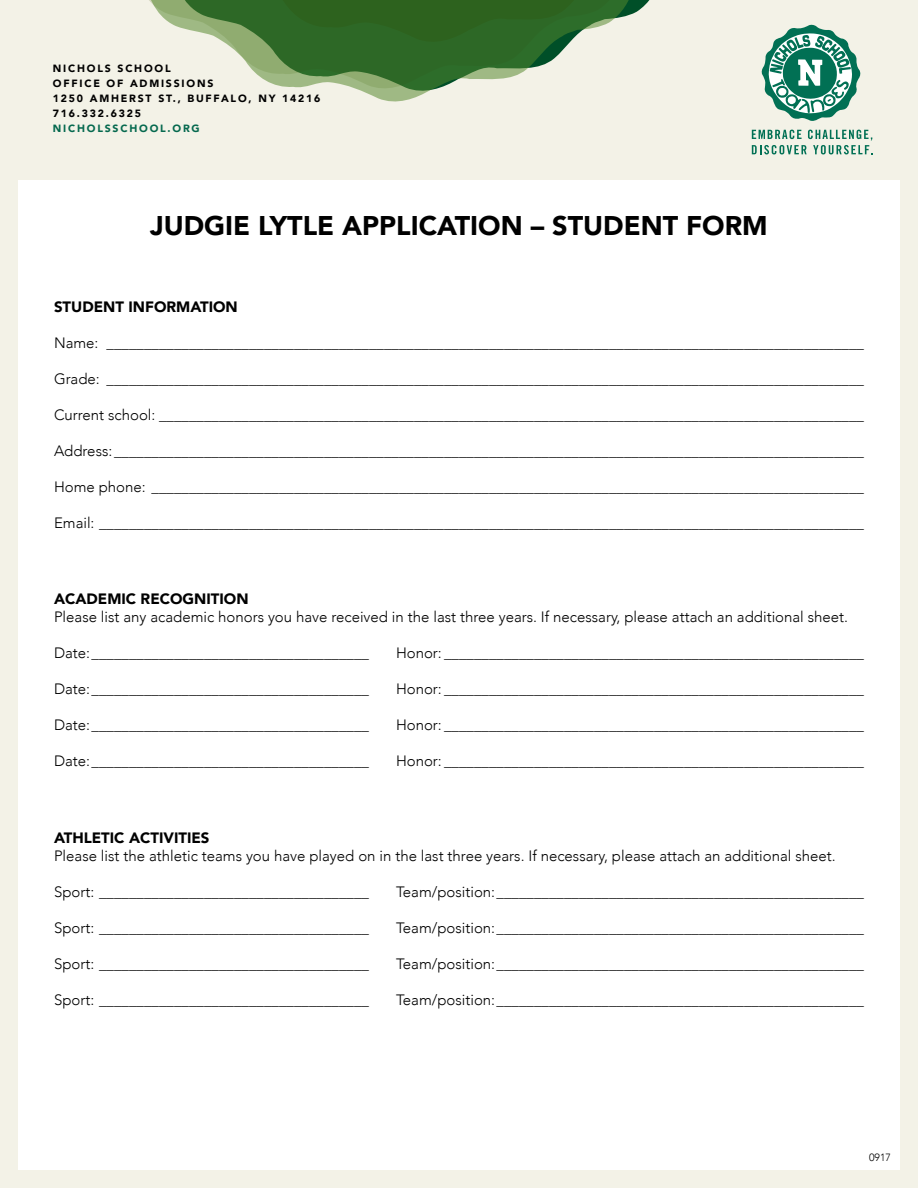
<style>
.page{position:relative;width:918px;height:1188px;background:#fff}
.page>*{position:absolute;margin:0;border:0;box-sizing:border-box;transform-origin:0 0}
.t1{font:900 27px "Avenir";color:#000}
.t2{font:300 15px "Avenir";color:#000}
.t3{font:900 15px "Avenir";color:#000}
.t4{font:900 10.5px/15px "Avenir";letter-spacing:.17em;color:#000}
.t5{font:900 10.5px "Avenir";letter-spacing:.17em;color:#05694e}
.t6{font:300 10.5px "Avenir";color:#000}
</style>
<div class="page">
<div style="left:0;top:0;width:918px;height:1188px;border:18px solid #f3f2e7"></div>
<div style="left:0;top:0;width:918px;height:179px;background:#f3f2e7"></div>
<svg style="left:149px;top:0;width:501px;height:101px"></svg>
<svg style="left:761px;top:25px;width:100px;height:96px"></svg>
<svg style="left:752px;top:130px;width:120px;height:24px"></svg>
<p class="t4" style="left:53px;top:60px;width:269px">NICHOLS SCHOOL<br>OFFICE OF ADMISSIONS<br>1250 AMHERST ST., BUFFALO, NY 14216<br>716.332.6325</p>
<p class="t5" style="left:53px;top:119px;width:148px">NICHOLSSCHOOL.ORG</p>
<h1 class="t1" style="left:150px;top:203px;width:619px">JUDGIE LYTLE APPLICATION – STUDENT FORM</h1>
<p class="t3" style="left:54px;top:294px;width:185px">STUDENT INFORMATION</p>
<p class="t2" style="left:54px;top:334px;width:811px">Name: _____________________________________________________________________________________________________</p>
<p class="t2" style="left:54px;top:370px;width:811px">Grade: _____________________________________________________________________________________________________</p>
<p class="t2" style="left:54px;top:406px;width:811px">Current school: ______________________________________________________________________________________________</p>
<p class="t2" style="left:54px;top:442px;width:811px">Address:____________________________________________________________________________________________________</p>
<p class="t2" style="left:54px;top:478px;width:811px">Home phone: _______________________________________________________________________________________________</p>
<p class="t2" style="left:54px;top:514px;width:811px">Email: ______________________________________________________________________________________________________</p>
<p class="t3" style="left:54px;top:586px;width:196px">ACADEMIC RECOGNITION</p>
<p class="t2" style="left:54px;top:608px;width:796px">Please list any academic honors you have received in the last three years. If necessary, please attach an additional sheet.</p>
<p class="t2" style="left:54px;top:644px;width:316px">Date:_____________________________________</p>
<p class="t2" style="left:396px;top:644px;width:469px">Honor: ________________________________________________________</p>
<p class="t2" style="left:54px;top:680px;width:316px">Date:_____________________________________</p>
<p class="t2" style="left:396px;top:680px;width:469px">Honor: ________________________________________________________</p>
<p class="t2" style="left:54px;top:716px;width:316px">Date:_____________________________________</p>
<p class="t2" style="left:396px;top:716px;width:469px">Honor: ________________________________________________________</p>
<p class="t2" style="left:54px;top:752px;width:316px">Date:_____________________________________</p>
<p class="t2" style="left:396px;top:752px;width:469px">Honor: ________________________________________________________</p>
<p class="t3" style="left:54px;top:825px;width:157px">ATHLETIC ACTIVITIES</p>
<p class="t2" style="left:54px;top:847px;width:783px">Please list the athletic teams you have played on in the last three years. If necessary, please attach an additional sheet.</p>
<p class="t2" style="left:54px;top:883px;width:316px">Sport: ____________________________________</p>
<p class="t2" style="left:396px;top:883px;width:469px">Team/position:_________________________________________________</p>
<p class="t2" style="left:54px;top:919px;width:316px">Sport: ____________________________________</p>
<p class="t2" style="left:396px;top:919px;width:469px">Team/position:_________________________________________________</p>
<p class="t2" style="left:54px;top:955px;width:316px">Sport: ____________________________________</p>
<p class="t2" style="left:396px;top:955px;width:469px">Team/position:_________________________________________________</p>
<p class="t2" style="left:54px;top:991px;width:316px">Sport: ____________________________________</p>
<p class="t2" style="left:396px;top:991px;width:469px">Team/position:_________________________________________________</p>
<p class="t6" style="left:869px;top:1151px;width:23px">0917</p>
</div>
